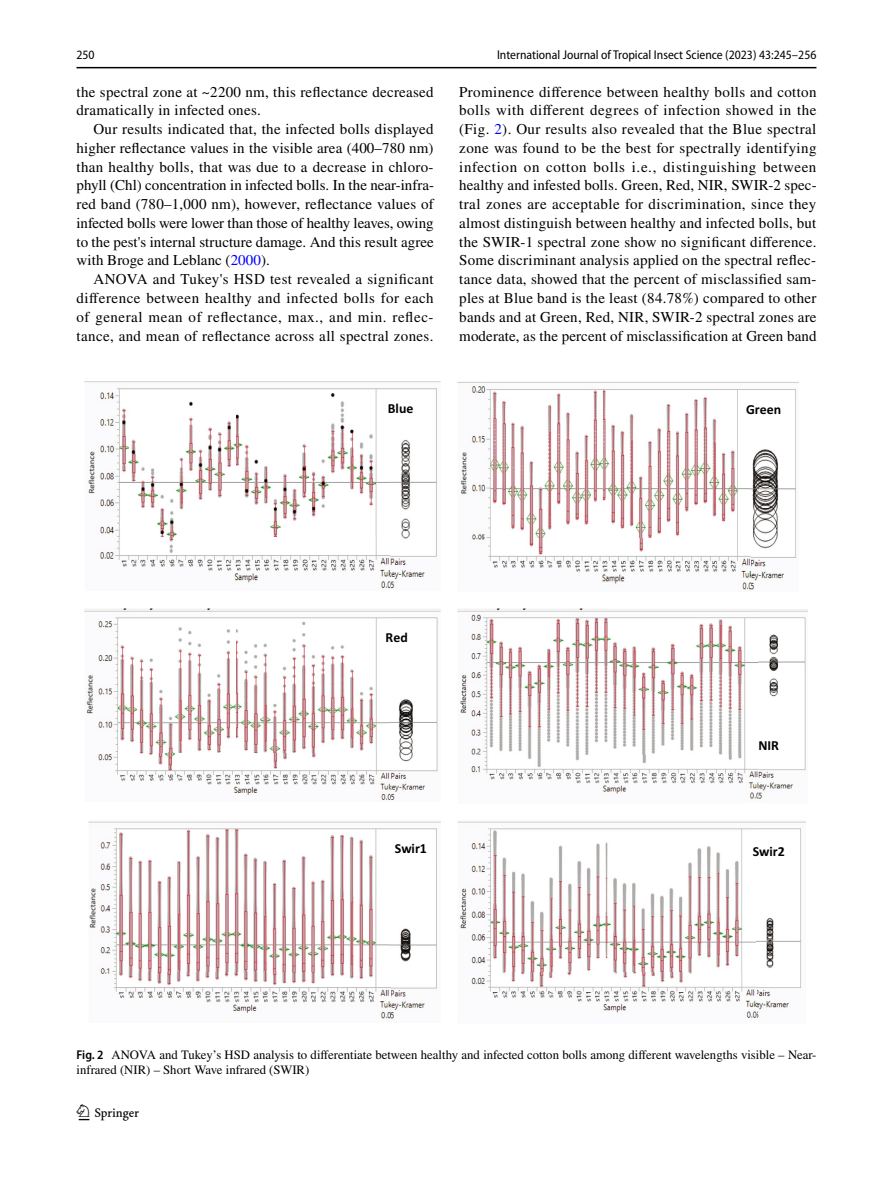
<style>
.page{position:relative;width:893px;height:1187px;background:#fff}
.page>*{position:absolute;margin:0;border:0;box-sizing:border-box;transform-origin:0 0}
.t1{font:22.5px "Springnew Regular 2";color:#000}
.t2{font:15px/18.8px "STIX";letter-spacing:.02em;color:#000;text-align:justify}
.t3{font:13.8px "Calibri Bold 2";color:#000}
.t4{font:12.75px/15px "STIX";color:#000}
.t5{font:semi-condensed 12.75px "Myriad Pro";color:#000}
.s1{color:#00f}
.s2{font-family:"Myriad Pro";font-weight:600;font-stretch:semi-condensed}
</style>
<div class="page">
<hr style="left:77px;top:67px;width:739px;height:1px;background:#000">
<img style="left:85px;top:381px;width:355px;height:209px">
<img style="left:457px;top:381px;width:342px;height:209px">
<img style="left:85px;top:608px;width:355px;height:193px">
<img style="left:458px;top:608px;width:350px;height:193px">
<img style="left:89px;top:821px;width:351px;height:198px">
<img style="left:458px;top:821px;width:348px;height:197px">
<div style="left:381px;top:398px;width:41px;height:21px;background:#fff"></div>
<div style="left:743px;top:400px;width:40px;height:18px;background:#fff"></div>
<div style="left:383px;top:630px;width:26px;height:14px;background:#fff"></div>
<img style="left:746px;top:730px;width:55px;height:31px">
<div style="left:383px;top:834px;width:50px;height:30px;background:#fff"></div>
<div style="left:749px;top:842px;width:41px;height:21px;background:#fff"></div>
<p class="t5" style="left:77px;top:48px;width:20px">250</p>
<p class="t5" style="left:497px;top:48px;width:321px">International Journal of Tropical Insect Science (2023) 43:245–256</p>
<p class="t2" style="left:77px;top:83px;width:359px">the spectral zone at ~2200 nm, this reflectance decreased dramatically in infected ones.</p>
<p class="t2" style="left:77px;top:121px;width:359px;text-indent:17px">Our results indicated that, the infected bolls displayed higher reflectance values in the visible area (400–780 nm) than healthy bolls, that was due to a decrease in chloro&shy;phyll (Chl) concentration in infected bolls. In the near-infra&shy;red band (780–1,000 nm), however, reflectance values of infected bolls were lower than those of healthy leaves, owing to the pest's internal structure damage. And this result agree with Broge and Leblanc (<span class="s1">2000</span>).</p>
<p class="t2" style="left:77px;top:271px;width:359px;text-indent:17px">ANOVA and Tukey's HSD test revealed a significant difference between healthy and infected bolls for each of general mean of reflectance, max., and min. reflec&shy;tance, and mean of reflectance across all spectral zones.</p>
<p class="t2" style="left:459px;top:83px;width:359px">Prominence difference between healthy bolls and cotton bolls with different degrees of infection showed in the (Fig. <span class="s1">2</span>). Our results also revealed that the Blue spectral zone was found to be the best for spectrally identifying infection on cotton bolls i.e., distinguishing between healthy and infested bolls. Green, Red, NIR, SWIR-2 spec&shy;tral zones are acceptable for discrimination, since they almost distinguish between healthy and infected bolls, but the SWIR-1 spectral zone show no significant difference.<br>Some discriminant analysis applied on the spectral reflec&shy;tance data, showed that the percent of misclassified sam&shy;ples at Blue band is the least (84.78%) compared to other bands and at Green, Red, NIR, SWIR-2 spectral zones are moderate, as the percent of misclassification at Green band</p>
<p class="t3" style="left:388px;top:398px;width:27px">Blue</p>
<p class="t3" style="left:746px;top:400px;width:37px">Green</p>
<p class="t3" style="left:386px;top:627px;width:24px">Red</p>
<p class="t3" style="left:758px;top:735px;width:22px">NIR</p>
<p class="t3" style="left:395px;top:839px;width:34px">Swir1</p>
<p class="t3" style="left:753px;top:841px;width:34px">Swir2</p>
<p class="t4" style="left:77px;top:1047px;width:741px"><span class="s2">Fig. 2</span> ANOVA and Tukey’s HSD analysis to differentiate between healthy and infected cotton bolls among different wavelengths visible – Near&shy;infrared (NIR) – Short Wave infrared (SWIR)</p>
<h1 class="t1" style="left:79px;top:1104px;width:62px">1 3</h1>
</div>
